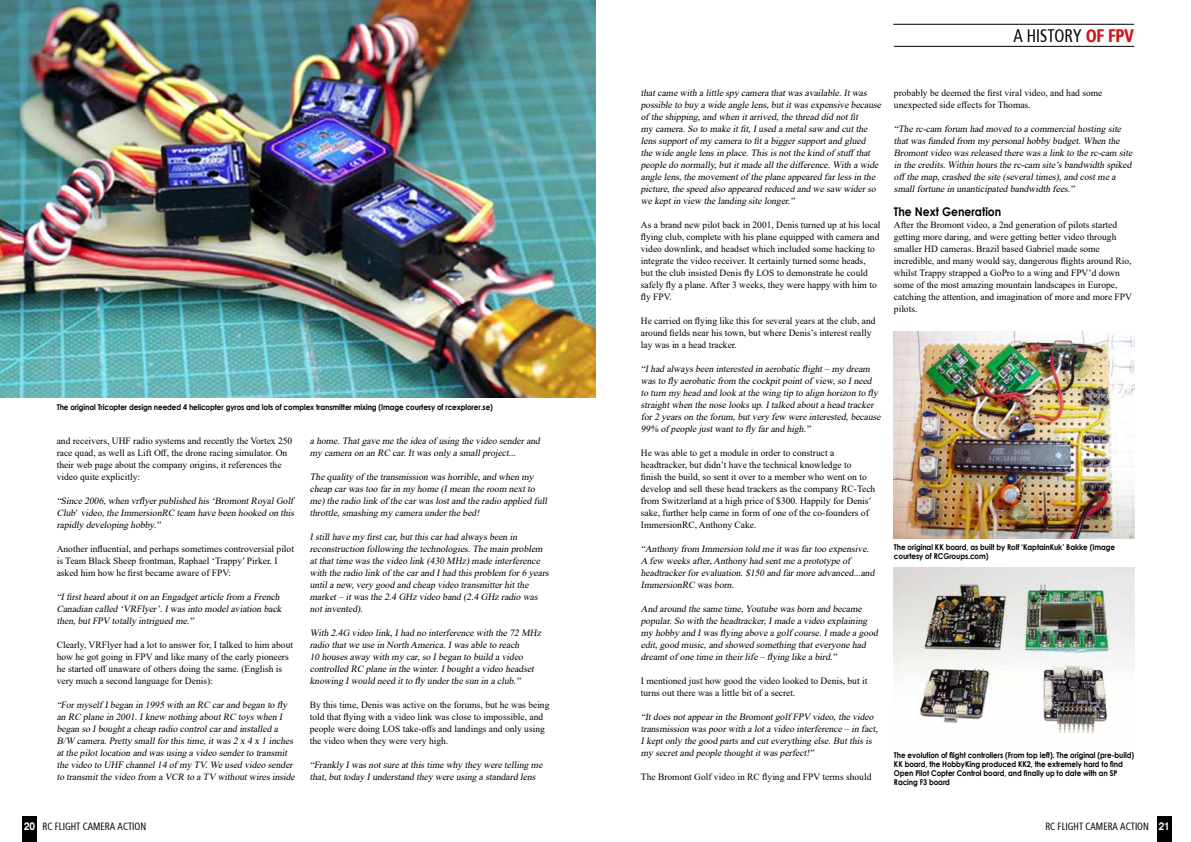
<style>
.page{position:relative;width:1191px;height:842px;background:#fff}
.page>*{position:absolute;margin:0;border:0;box-sizing:border-box;transform-origin:0 0}
.t1{font:condensed 18.1px "Frutiger";color:#000;scale:.9 1}
.t2{font:700 12px "Century Gothic";color:#000;scale:.9 1}
.t3{font:condensed 10.5px "Frutiger";color:#000;scale:.9 1}
.t4{font:italic 9.5px/12px "Times New Roman";color:#000}
.t5{font:9.5px/12px "Times New Roman";color:#000}
.t6{font:700 8px/9px "Century Gothic";letter-spacing:-.01em;color:#000;scale:.9 1}
.s1{font-style:normal}
.s2{font-weight:900;color:#cd171a}
.s3{font-family:"Swiss 721 BT";font-weight:700;font-stretch:normal;font-size:11px;color:#fff}
</style>
<div class="page">
<img style="left:894px;top:567px;width:240px;height:166px">
<img style="left:894px;top:332px;width:240px;height:207px">
<img style="left:0;top:0;width:595px;height:398px">
<hr style="left:894px;top:46px;width:240px;height:1px;background:#000">
<hr style="left:893px;top:24px;width:241px;height:1px;background:#000">
<div style="left:23px;top:816px;width:14px;height:26px;background:#000"></div>
<div style="left:1157px;top:816px;width:14px;height:26px;background:#000"></div>
<p class="t6" style="left:57px;top:402px;width:486px">The original Tricopter design needed 4 helicopter gyros and lots of complex transmitter mixing (Image courtesy of rcexplorer.se)</p>
<p class="t5" style="left:57px;top:435px;width:237px">and receivers, UHF radio systems and recently the Vortex 250 race quad, as well as Lift Off, the drone racing simulator. On their web page about the company origins, it references the video quite explicitly:</p>
<p class="t4" style="left:57px;top:495px;width:241px">“Since 2006,when vrflyerpublished his‘BromontRoyalGolf<br>Club<span class="s1">’</span> video,the ImmersionRC team have been hooked on this rapidly developing hobby.”</p>
<p class="t5" style="left:57px;top:543px;width:239px">Another influential, and perhaps sometimes controversial pilot is Team Black Sheep frontman, Raphael ‘Trappy’ Pirker. I asked him how he first became aware of FPV:</p>
<p class="t4" style="left:57px;top:591px;width:229px">“Ifirstheard aboutiton an Engadgetarticle from a French<br>Canadian called ‘VRFlyer’.Iwasinto modelaviation back then,butFPV totally intrigued me.”</p>
<p class="t5" style="left:57px;top:639px;width:238px">Clearly, VRFlyer had a lot to answer for, I talked to him about how he got going in FPV and like many of the early pioneers he started off unaware of others doing the same. (English is very much a second language for Denis):</p>
<p class="t4" style="left:57px;top:699px;width:242px">“Formyself Ibegan in 1995 with an RC carand began to fly an RC plane in 2001.Iknew nothing aboutRC toyswhen I began so Iboughta cheap radio controlcarand installed a B/W camera.Pretty smallforthistime,itwas2 x 4 x 1 inches atthe pilotlocation and wasusing a video senderto transmit the video to UHF channel14 of my TV.We used video sender to transmitthe video from a VCR to a TV withoutwiresinside</p>
<p class="t4" style="left:310px;top:435px;width:234px">a home.Thatgave me the idea of using the video senderand my camera on an RC car.Itwasonly a smallproj ect...</p>
<p class="t4" style="left:310px;top:471px;width:241px">The quality of the transmission washorrible,and when my cheap carwastoo farin my home (Imean the room nextto me)the radio link of the carwaslostand the radio applied full throttle,smashing my camera underthe bed!</p>
<p class="t4" style="left:310px;top:531px;width:243px">Istillhave my firstcar,butthiscarhad alwaysbeen in reconstruction following the technologies.The main problem atthattime wasthe video link (430 MHz)made interference with the radio link of the carand Ihad thisproblem for6 years untila new,very good and cheap video transmitterhitthe market– itwasthe 2.4 GHz video band (2.4 GHz radio was notinvented).</p>
<p class="t4" style="left:310px;top:626px;width:235px">With 2.4G video link,Ihad no interference with the 72 MHz radio thatwe use in North America.Iwasable to reach<br>10 housesaway with my car,so Ibegan to build a video controlled RC plane in the winter.Iboughta video headset knowing Iwould need itto fly underthe sun in a club.”</p>
<p class="t5" style="left:310px;top:699px;width:241px">By this time, Denis was active on the forums, but he was being told that flying with a video link was close to impossible, and people were doing LOS take-offs and landings and only using the video when they were very high.</p>
<p class="t4" style="left:310px;top:759px;width:236px">“Frankly Iwasnotsure atthistime why they were telling me that,buttoday Iunderstand they were using a standard lens</p>
<h1 class="t1" style="left:1013px;top:28px;width:136px">A HISTORY <span class="s2">OF FPV</span></h1>
<p class="t4" style="left:641px;top:87px;width:244px">thatcame with a little spy camera thatwasavailable.Itwas possible to buy a wide angle lens,butitwasexpensive because of the shipping,and when itarrived,the thread did notfit<br>my camera.So to make itfit,Iused a metalsaw and cutthe lenssupportof my camera to fita biggersupportand glued the wide angle lensin place.Thisisnotthe kind of stuff that people do normally,butitmade allthe difference.With a wide angle lens,the movementof the plane appeared farlessin the picture,the speed also appeared reduced and we saw widerso we keptin view the landing site longer.”</p>
<p class="t5" style="left:641px;top:219px;width:241px">As a brand new pilot back in 2001, Denis turned up at his local flying club, complete with his plane equipped with camera and video downlink, and headset which included some hacking to integrate the video receiver. It certainly turned some heads,<br>but the club insisted Denis fly LOS to demonstrate he could safely fly a plane. After 3 weeks, they were happy with him to fly FPV.</p>
<p class="t5" style="left:641px;top:315px;width:236px">He carried on flying like this for several years at the club, and around fields near his town, but where Denis’s interest really lay was in a head tracker.</p>
<p class="t4" style="left:641px;top:363px;width:244px">“Ihad alwaysbeen interested in aerobatic flight– my dream wasto fly aerobatic from the cockpitpointof view,so Ineed to turn my head and look atthe wing tip to align horizon to fly straightwhen the nose looksup.Italked abouta head tracker for2 yearson the forum,butvery few were interested,because 99% of people justwantto fly farand high.”</p>
<p class="t5" style="left:641px;top:447px;width:236px">He was able to get a module in order to construct a headtracker, but didn’t have the technical knowledge to<br>finish the build, so sent it over to a member who went on to develop and sell these head trackers as the company RC-Tech from Switzerland at a high price of $300. Happily for Denis’ sake, further help came in form of one of the co-founders of ImmersionRC, Anthony Cake.</p>
<p class="t4" style="left:641px;top:543px;width:237px">“Anthony from Immersion told me itwasfartoo expensive.<br>A few weeksafter,Anthony had sentme a prototype of headtrackerforevaluation.$150 and farmore advanced...and ImmersionRC wasborn.</p>
<p class="t4" style="left:641px;top:603px;width:241px">And around the same time,Youtube wasborn and became popular.So with the headtracker,Imade a video explaining my hobby and Iwasflying above a golf course.Imade a good edit,good music,and showed something thateveryone had dreamtof one time in theirlife – flying like a bird.”</p>
<p class="t5" style="left:641px;top:675px;width:228px">I mentioned just how good the video looked to Denis, but it turns out there was a little bit of a secret.</p>
<p class="t4" style="left:641px;top:711px;width:241px">“Itdoesnotappearin the Bromontgolf FPV video,the video transmission waspoorwith a lota video interference – in fact, Ikeptonly the good partsand cuteverything else.Butthisis my secretand people thoughtitwasperfect!”</p>
<p class="t5" style="left:641px;top:771px;width:232px">The Bromont Golf video in RC flying and FPV terms should</p>
<p class="t5" style="left:894px;top:87px;width:210px">probably be deemed the first viral video, and had some unexpected side effects for Thomas.</p>
<p class="t4" style="left:894px;top:123px;width:242px">“The rc-cam forum had moved to a commercialhosting site thatwasfunded from my personalhobby budget.When the Bromontvideo wasreleased there wasa link to the rc-cam site in the credits.Within hoursthe rc-cam site’sbandwidth spiked off the map,crashed the site (severaltimes),and costme a smallfortune in unanticipated bandwidth fees.”</p>
<p class="t2" style="left:894px;top:204px;width:121px">The Next Generation</p>
<p class="t5" style="left:894px;top:219px;width:240px">After the Bromont video, a 2nd generation of pilots started getting more daring, and were getting better video through smaller HD cameras. Brazil based Gabriel made some incredible, and many would say, dangerous flights around Rio, whilst Trappy strapped a GoPro to a wing and FPV’d down some of the most amazing mountain landscapes in Europe, catching the attention, and imagination of more and more FPV pilots.</p>
<p class="t6" style="left:894px;top:542px;width:247px">The original KK board, as built by Rolf ‘KaptainKuk’ Bakke (Image courtesy of RCGroups.com)</p>
<p class="t6" style="left:894px;top:751px;width:268px">The evolution of flight controllers (From top left). The original (pre-build)<br>KK board, the HobbyKing produced KK2, the extremely hard to find Open Pilot Copter Control board, and finally up to date with an SP Racing F3 board</p>
<p class="t3" style="left:24px;top:822px;width:137px"><span class="s3">20</span> RC FLIGHT CAMERA ACTION</p>
<p class="t3" style="left:1045px;top:822px;width:140px">RC FLIGHT CAMERA ACTION <span class="s3">21</span></p>
</div>
